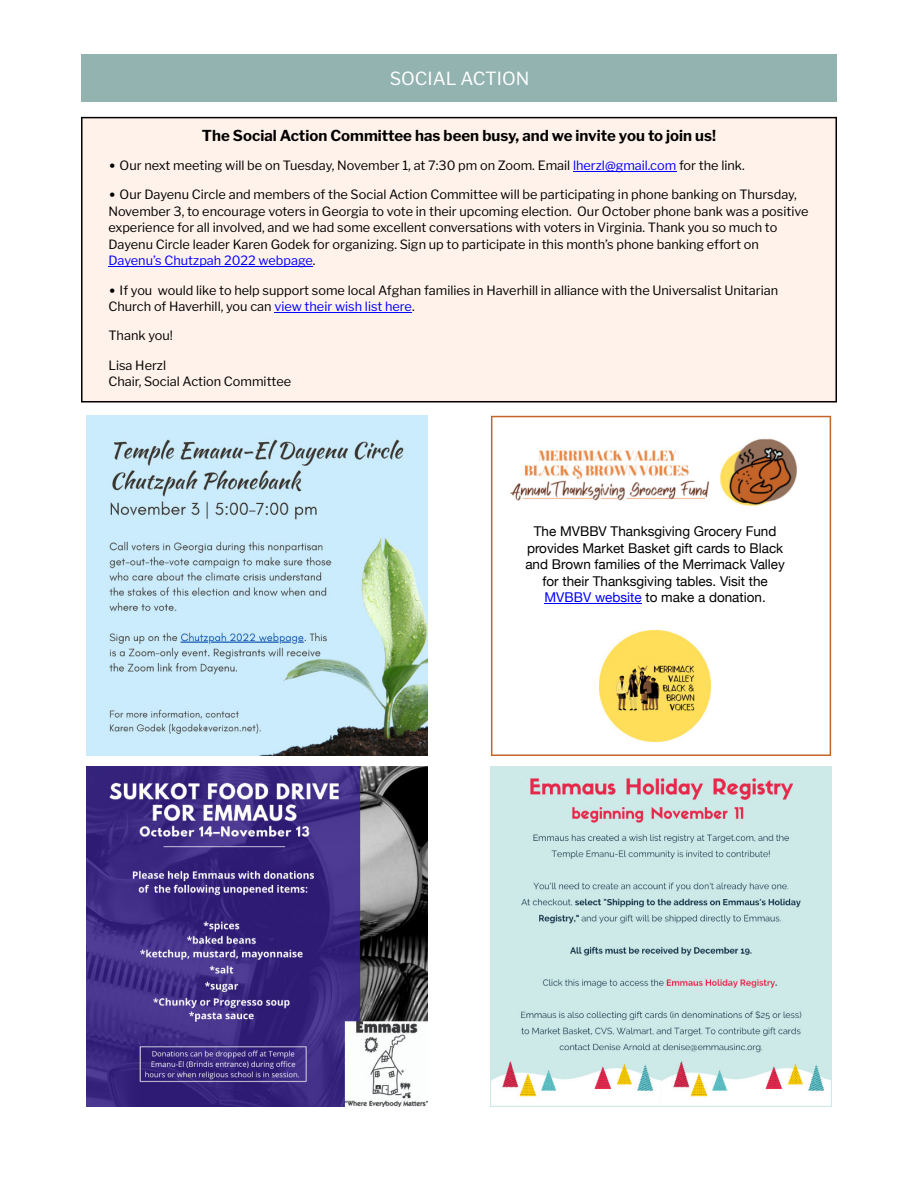
<style>
.page{position:relative;width:918px;height:1188px;background:#fff}
.page>*{position:absolute;margin:0;border:0;box-sizing:border-box;transform-origin:0 0}
.t1{font:18px "Libre Franklin";color:#fff}
.t2{font:700 15px "Libre Franklin";color:#000}
.t3{font:13.5px/16.5px "Helvetica Neue";color:#000;text-align:center}
.t4{font:12.75px/16.5px "Libre Franklin";color:#000}
.s1{font-family:"Optima";font-weight:700}
.s2{color:#00f}
</style>
<div class="page">
<div style="left:81px;top:54px;width:756px;height:47px;background:#92b3b0"></div>
<img style="left:87px;top:416px;width:340px;height:340px">
<svg style="left:491px;top:416px;width:340px;height:340px"></svg>
<div style="left:81px;top:117px;width:756px;height:285px;background:#fff2ea"></div>
<hr style="left:573px;top:171px;width:103px;height:1px;background:#00f">
<hr style="left:108px;top:266px;width:205px;height:1px;background:#00f">
<hr style="left:274px;top:312px;width:138px;height:1px;background:#00f">
<img style="left:504px;top:428px;width:303px;height:82px">
<div style="left:534px;top:523px;width:250px;height:16px;background:#fff"></div>
<div style="left:527px;top:540px;width:260px;height:15px;background:#fff"></div>
<div style="left:525px;top:556px;width:264px;height:16px;background:#fff"></div>
<div style="left:543px;top:573px;width:229px;height:15px;background:#fff"></div>
<div style="left:545px;top:589px;width:221px;height:16px;background:#fff"></div>
<hr style="left:545px;top:603px;width:97px;height:1px;background:#00f">
<img style="left:600px;top:630px;width:111px;height:111px">
<img style="left:87px;top:767px;width:340px;height:340px">
<img style="left:491px;top:767px;width:340px;height:340px">
<h1 class="t1" style="left:390px;top:67px;width:141px">SOCIAL ACTION</h1>
<p class="t2" style="left:202px;top:126px;width:516px">The Social Action Committee has been busy, and we invite you to join us!</p>
<p class="t4" style="left:108px;top:157px;width:638px"><span class="s1">•</span> Our next meeting will be on Tuesday, November 1, at 7:30 pm on Zoom. Email <span class="s2">lherzl@gmail.com</span> for the link.</p>
<p class="t4" style="left:108px;top:186px;width:702px"><span class="s1">•</span> Our Dayenu Circle and members of the Social Action Committee will be participating in phone banking on Thursday, November 3, to encourage voters in Georgia to vote in their upcoming election. Our October phone bank was a positive experience for all involved, and we had some excellent conversations with voters in Virginia. Thank you so much to Dayenu Circle leader Karen Godek for organizing. Sign up to participate in this month’s phone banking effort on <span class="s2">Dayenu’s Chutzpah 2022 webpage</span>.</p>
<p class="t4" style="left:108px;top:282px;width:671px"><span class="s1">•</span> If you would like to help support some local Afghan families in Haverhill in alliance with the Universalist Unitarian<br>Church of Haverhill, you can <span class="s2">view their wish list here</span>.</p>
<p class="t4" style="left:108px;top:327px;width:66px">Thank you!</p>
<p class="t4" style="left:108px;top:357px;width:184px">Lisa Herzl<br>Chair, Social Action Committee</p>
<p class="t3" style="left:525px;top:523px;width:261px">The MVBBV Thanksgiving Grocery Fund provides Market Basket gift cards to Black and Brown families of the Merrimack Valley for their Thanksgiving tables. Visit the <span class="s2">MVBBV website</span> to make a donation.</p>
</div>
